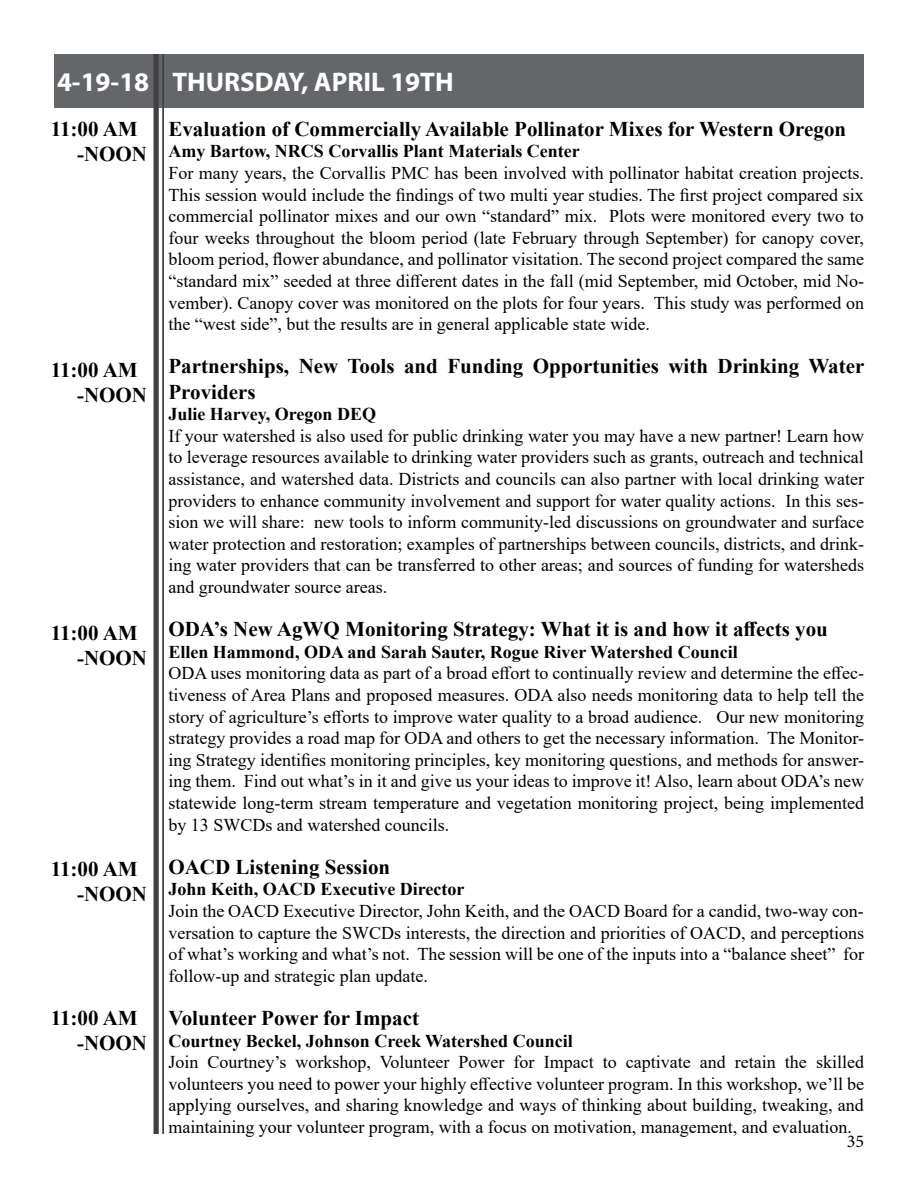
<style>
.page{position:relative;width:918px;height:1188px;background:#fff}
.page>*{position:absolute;margin:0;border:0;box-sizing:border-box;transform-origin:0 0}
.t1{font:700 27px "Myriad Pro";color:#fff}
.t2{font:700 21px/25.2px "Times New Roman";color:#000}
.t3{font:18px/21.6px "Times New Roman";color:#000;text-align:justify}
.t4{font:700 18px "Times New Roman";color:#000}
.t5{font:18px "Minion Pro";color:#000}
</style>
<div class="page">
<div style="left:54px;top:54px;width:810px;height:54px;background:#656669"></div>
<hr style="left:162px;top:54px;width:2px;height:1080px;background:#414042">
<div style="left:154px;top:54px;width:5px;height:1080px;background:#414042"></div>
<h1 class="t1" style="left:57px;top:64px;width:398px">4-19-18 THURSDAY, APRIL 19TH</h1>
<p class="t2" style="left:77px;top:115px;width:71px;text-indent:-26px">11:00 AM -NOON</p>
<p class="t2" style="left:168px;top:115px;width:679px">Evaluation of Commercially Available Pollinator Mixes for Western Oregon</p>
<p class="t4" style="left:168px;top:138px;width:413px">Amy Bartow, NRCS Corvallis Plant Materials Center</p>
<p class="t3" style="left:168px;top:162px;width:697px">For many years, the Corvallis PMC has been involved with pollinator habitat creation projects.<br>This session would include the findings of two multi year studies. The first project compared six commercial pollinator mixes and our own “standard” mix. Plots were monitored every two to four weeks throughout the bloom period (late February through September) for canopy cover, bloom period, flower abundance, and pollinator visitation. The second project compared the same “standard mix” seeded at three different dates in the fall (mid September, mid October, mid No&shy;vember). Canopy cover was monitored on the plots for four years. This study was performed on the “west side”, but the results are in general applicable state wide.</p>
<p class="t2" style="left:168px;top:353px;width:697px">Partnerships, New Tools and Funding Opportunities with Drinking Water<br>Providers</p>
<p class="t4" style="left:168px;top:401px;width:209px">Julie Harvey, Oregon DEQ</p>
<p class="t3" style="left:168px;top:424px;width:697px">If your watershed is also used for public drinking water you may have a new partner! Learn how to leverage resources available to drinking water providers such as grants, outreach and technical assistance, and watershed data. Districts and councils can also partner with local drinking water providers to enhance community involvement and support for water quality actions. In this ses&shy;sion we will share: new tools to inform community-led discussions on groundwater and surface water protection and restoration; examples of partnerships between councils, districts, and drink&shy;ing water providers that can be transferred to other areas; and sources of funding for watersheds and groundwater source areas.</p>
<p class="t2" style="left:168px;top:616px;width:661px">ODA’s New AgWQ Monitoring Strategy: What it is and how it affects you</p>
<p class="t4" style="left:168px;top:639px;width:571px">Ellen Hammond, ODA and Sarah Sauter, Rogue River Watershed Council</p>
<p class="t3" style="left:168px;top:662px;width:697px">ODA uses monitoring data as part of a broad effort to continually review and determine the effec&shy;tiveness of Area Plans and proposed measures. ODA also needs monitoring data to help tell the story of agriculture’s efforts to improve water quality to a broad audience. Our new monitoring strategy provides a road map for ODA and others to get the necessary information. The Monitor&shy;ing Strategy identifies monitoring principles, key monitoring questions, and methods for answer&shy;ing them. Find out what’s in it and give us your ideas to improve it! Also, learn about ODA’s new statewide long-term stream temperature and vegetation monitoring project, being implemented by 13 SWCDs and watershed councils.</p>
<p class="t2" style="left:168px;top:853px;width:223px">OACD Listening Session</p>
<p class="t4" style="left:168px;top:876px;width:298px">John Keith, OACD Executive Director</p>
<p class="t3" style="left:168px;top:900px;width:697px">Join the OACD Executive Director, John Keith, and the OACD Board for a candid, two-way con&shy;versation to capture the SWCDs interests, the direction and priorities of OACD, and perceptions of what’s working and what’s not. The session will be one of the inputs into a “balance sheet” for follow-up and strategic plan update.</p>
<p class="t2" style="left:168px;top:1005px;width:252px">Volunteer Power for Impact</p>
<p class="t4" style="left:168px;top:1028px;width:406px">Courtney Beckel, Johnson Creek Watershed Council</p>
<p class="t3" style="left:168px;top:1051px;width:697px">Join Courtney’s workshop, Volunteer Power for Impact to captivate and retain the skilled volunteers you need to power your highly effective volunteer program. In this workshop, we’ll be applying ourselves, and sharing knowledge and ways of thinking about building, tweaking, and maintaining your volunteer program, with a focus on motivation, management, and evaluation.</p>
<p class="t2" style="left:77px;top:357px;width:71px;text-indent:-26px">11:00 AM -NOON</p>
<p class="t2" style="left:77px;top:619px;width:71px;text-indent:-26px">11:00 AM -NOON</p>
<p class="t2" style="left:77px;top:855px;width:71px;text-indent:-26px">11:00 AM -NOON</p>
<p class="t2" style="left:77px;top:1005px;width:71px;text-indent:-26px">11:00 AM -NOON</p>
<p class="t5" style="left:847px;top:1129px;width:19px">35</p>
</div>
